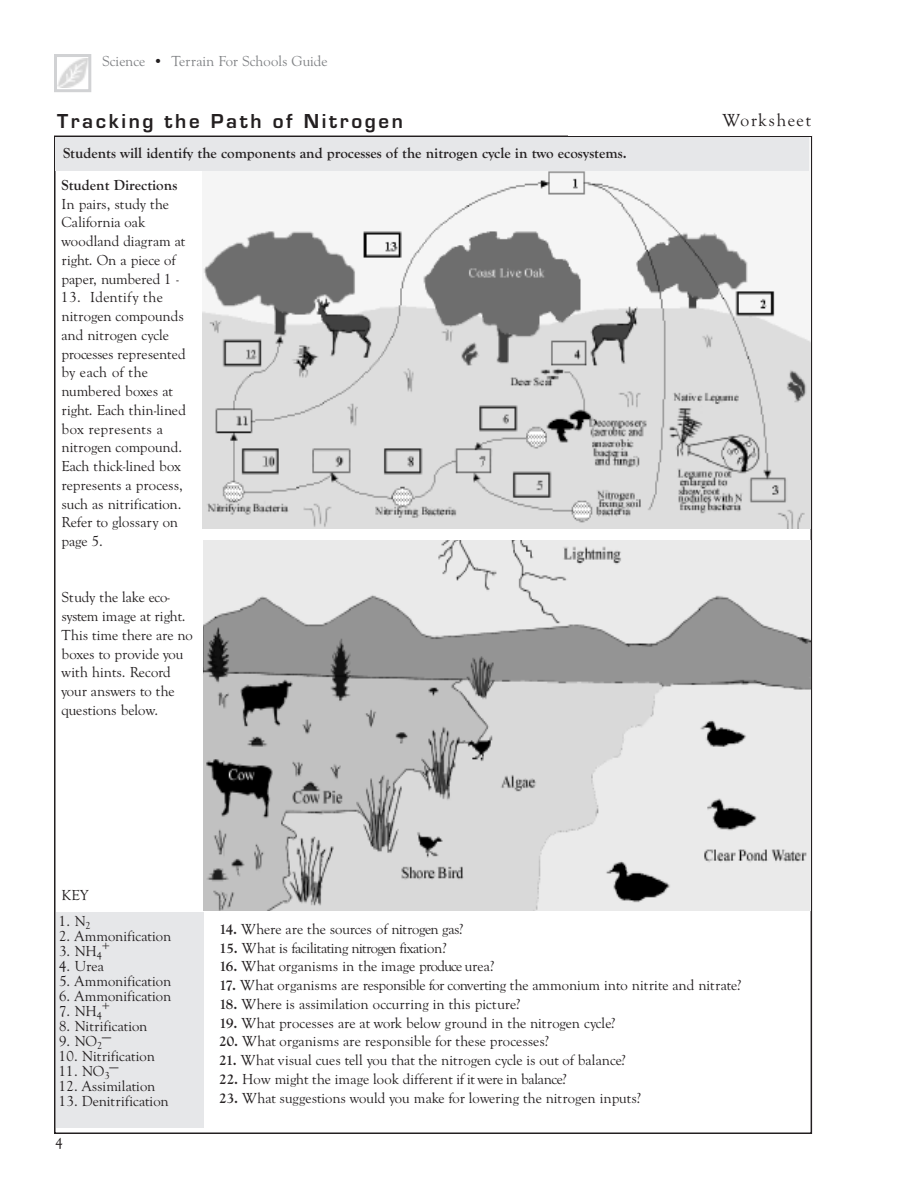
<style>
.page{position:relative;width:918px;height:1188px;background:#fff}
.page>*{position:absolute;margin:0;border:0;box-sizing:border-box;transform-origin:0 0}
.t1{font:700 21px "Eurostile";letter-spacing:.125em;color:#231f20}
.t2{font:18px "Goudy Old Style";letter-spacing:.09em;color:#231f20}
.t3{font:15px/18.8px "Goudy Old Style";color:#231f20}
.t4{font:700 15px "Goudy Old Style T";color:#231f20}
.t5{font:15px "Goudy Old Style";letter-spacing:-.025em;color:#231f20}
.t6{font:15px "Goudy Old Style";color:#808285}
.s1{font-family:"Goudy Old Style T";font-weight:700;color:#231f20}
.s2{font-family:"Goudy Old Style T";font-weight:700}
</style>
<div class="page">
<img style="left:203px;top:170px;width:608px;height:359px">
<img style="left:58px;top:59px;width:29px;height:29px">
<div style="left:54px;top:54px;width:37px;height:38px;border:3px solid #d1d2d4"></div>
<div style="left:56px;top:137px;width:753px;height:33px;background:#e6e7e9"></div>
<img style="left:203px;top:541px;width:608px;height:370px">
<div style="left:56px;top:912px;width:148px;height:216px;background:#e6e7e9"></div>
<p class="t6" style="left:102px;top:52px;width:227px">Science <span class="s1">•</span> Terrain For Schools Guide</p>
<h1 class="t1" style="left:57px;top:109px;width:347px">Tracking the Path of Nitrogen</h1>
<p class="t4" style="left:63px;top:144px;width:565px">Students will identify the components and processes of the nitrogen cycle in two ecosystems.</p>
<p class="t4" style="left:62px;top:176px;width:117px">Student Directions</p>
<p class="t3" style="left:62px;top:194px;width:125px">In pairs, study the<br>California oak woodland diagram at right. On a piece of paper, numbered 1 -</p>
<p class="t3" style="left:62px;top:288px;width:126px">13. Identify the nitrogen compounds and nitrogen cycle processes represented by each of the numbered boxes at right. Each thin-lined box represents a nitrogen compound.<br>Each thick-lined box represents a process, such as nitrification.<br>Refer to glossary on page 5.</p>
<p class="t3" style="left:62px;top:588px;width:133px">Study the lake eco&shy;system image at right.<br>This time there are no boxes to provide you with hints. Record your answers to the questions below.</p>
<p class="t3" style="left:62px;top:886px;width:29px">KEY</p>
<p class="t2" style="left:723px;top:109px;width:90px">Worksheet</p>
<p class="t3" style="left:59px;top:911px;width:33px">1. N<sub>2</sub></p>
<p class="t3" style="left:59px;top:926px;width:113px">2. Ammonification</p>
<p class="t3" style="left:59px;top:941px;width:44px">3. NH<sub>4</sub></p>
<p class="t3" style="left:102px;top:936px;width:9px">+</p>
<p class="t3" style="left:59px;top:956px;width:46px">4. Urea</p>
<p class="t3" style="left:59px;top:971px;width:113px">5. Ammonification</p>
<p class="t3" style="left:59px;top:986px;width:113px">6. Ammonification</p>
<p class="t3" style="left:59px;top:1001px;width:44px">7. NH<sub>4</sub></p>
<p class="t3" style="left:102px;top:996px;width:9px">+</p>
<p class="t3" style="left:59px;top:1016px;width:90px">8. Nitrification</p>
<p class="t3" style="left:59px;top:1031px;width:45px">9. NO<sub>2</sub></p>
<p class="t3" style="left:102px;top:1026px;width:10px">–</p>
<p class="t3" style="left:59px;top:1046px;width:97px">10. Nitrification</p>
<p class="t3" style="left:59px;top:1061px;width:52px">11. NO<sub>3</sub></p>
<p class="t3" style="left:110px;top:1056px;width:10px">–</p>
<p class="t3" style="left:59px;top:1076px;width:98px">12. Assimilation</p>
<p class="t3" style="left:59px;top:1091px;width:111px">13. Denitrification</p>
<p class="t3" style="left:56px;top:1133px;width:9px">4</p>
<p class="t3" style="left:219px;top:919px;width:246px"><span class="s2">14.</span> Where are the sources of nitrogen gas?</p>
<p class="t5" style="left:219px;top:939px;width:230px"><span class="s2">15.</span> What is facilitating nitrogen fixation?</p>
<p class="t3" style="left:219px;top:957px;width:277px"><span class="s2">16.</span> What organisms in the image produce urea?</p>
<p class="t3" style="left:219px;top:976px;width:524px"><span class="s2">17.</span> What organisms are responsible for converting the ammonium into nitrite and nitrate?</p>
<p class="t3" style="left:219px;top:994px;width:303px"><span class="s2">18.</span> Where is assimilation occurring in this picture?</p>
<p class="t3" style="left:219px;top:1013px;width:398px"><span class="s2">19.</span> What processes are at work below ground in the nitrogen cycle?</p>
<p class="t3" style="left:219px;top:1032px;width:332px"><span class="s2">20.</span> What organisms are responsible for these processes?</p>
<p class="t3" style="left:219px;top:1051px;width:409px"><span class="s2">21.</span> What visual cues tell you that the nitrogen cycle is out of balance?</p>
<p class="t3" style="left:219px;top:1069px;width:349px"><span class="s2">22.</span> How might the image look different if it were in balance?</p>
<p class="t3" style="left:219px;top:1088px;width:424px"><span class="s2">23.</span> What suggestions would you make for lowering the nitrogen inputs?</p>
</div>
